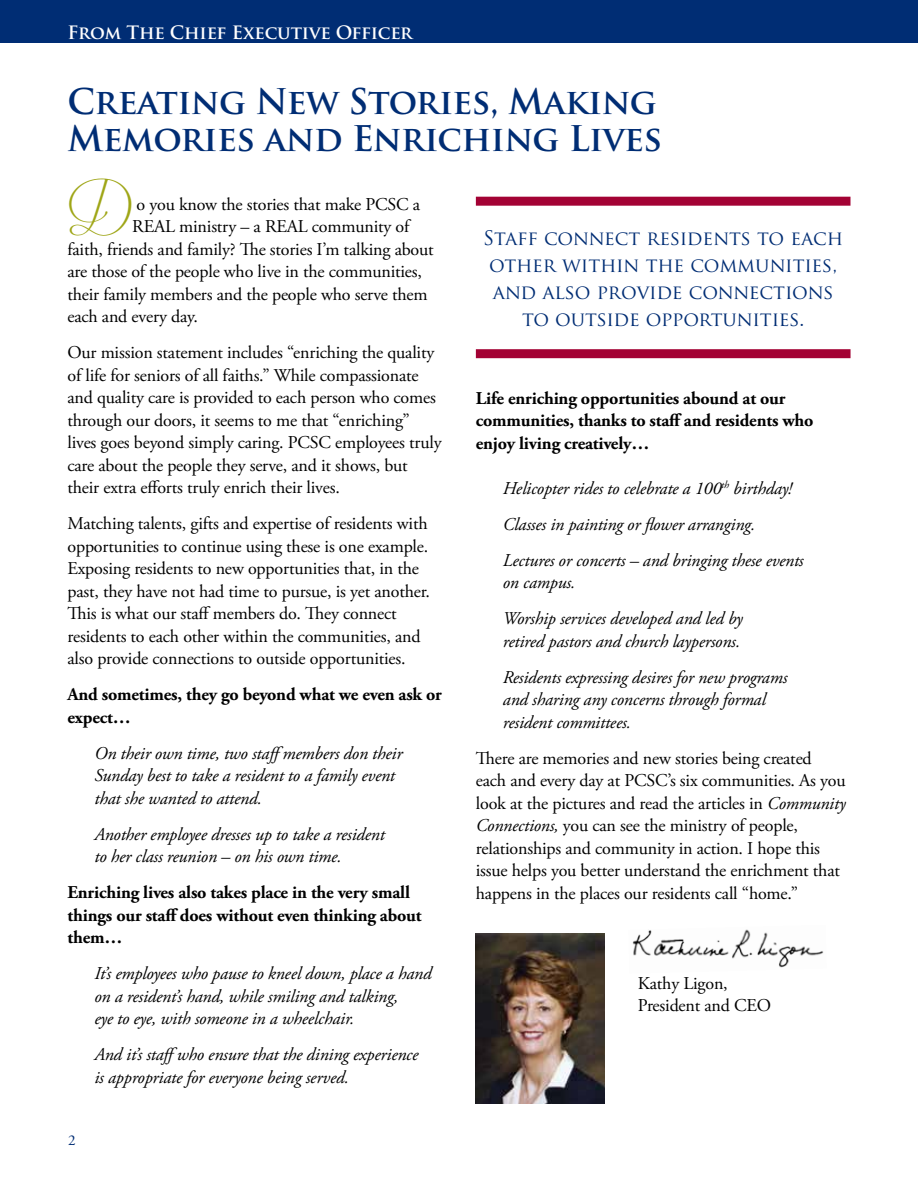
<style>
.page{position:relative;width:918px;height:1188px;background:#fff}
.page>*{position:absolute;margin:0;border:0;box-sizing:border-box;transform-origin:0 0}
.t1{font:45px "Aphrodite Slim Pro";color:#9fa617}
.t2{font:700 34.5px/37.5px "Trajan Pro";letter-spacing:-.015em;color:#002d74}
.t3{font:19.5px/27px "Trajan Pro";letter-spacing:-.01em;color:#002d74;text-align:center}
.t4{font:18px/22.5px "Adobe Garamond Pro";letter-spacing:-.01em;color:#000}
.t5{font:italic 18px/22.5px "Adobe Garamond Pro";letter-spacing:-.01em;color:#000}
.t6{font:700 18px/22.5px "Adobe Garamond Pro";letter-spacing:-.01em;color:#000}
.t7{font:700 18px "Trajan Pro";letter-spacing:-.01em;color:#fff}
.t8{font:15px "Adobe Garamond Pro";color:#002d74}
.s1{font-style:italic}
</style>
<div class="page">
<div style="left:0;top:0;width:918px;height:43px;background:#002d74"></div>
<img style="left:476px;top:934px;width:129px;height:170px">
<img style="left:632px;top:929px;width:192px;height:39px">
<div style="left:476px;top:197px;width:375px;height:9px;background:#a30234"></div>
<div style="left:476px;top:349px;width:375px;height:9px;background:#a30234"></div>
<p class="t7" style="left:68px;top:21px;width:347px">From The Chief Executive Officer</p>
<h2 class="t2" style="left:68px;top:83px;width:596px">Creating New Stories, Making<br>Memories and Enriching Lives</h2>
<h1 class="t1" style="left:64px;top:190px;width:68px">D</h1>
<p class="t4" style="left:137px;top:193px;width:285px">o you know the stories that make PCSC a</p>
<p class="t4" style="left:132px;top:216px;width:279px">REAL ministry – a REAL community of</p>
<p class="t4" style="left:68px;top:238px;width:368px">faith, friends and family? The stories I’m talking about</p>
<p class="t4" style="left:68px;top:261px;width:356px">are those of the people who live in the communities,</p>
<p class="t4" style="left:68px;top:283px;width:362px">their family members and the people who serve them</p>
<p class="t4" style="left:68px;top:306px;width:132px">each and every day.</p>
<p class="t4" style="left:68px;top:342px;width:376px">Our mission statement includes “enriching the quality of life for seniors of all faiths.” While compassionate and quality care is provided to each person who comes through our doors, it seems to me that “enriching” lives goes beyond simply caring. PCSC employees truly care about the people they serve, and it shows, but their extra efforts truly enrich their lives.</p>
<p class="t4" style="left:68px;top:513px;width:364px">Matching talents, gifts and expertise of residents with opportunities to continue using these is one example.<br>Exposing residents to new opportunities that, in the past, they have not had time to pursue, is yet another.<br>This is what our staff members do. They connect residents to each other within the communities, and also provide connections to outside opportunities.</p>
<p class="t6" style="left:68px;top:684px;width:376px">And sometimes, they go beyond what we even ask or expect…</p>
<p class="t5" style="left:94px;top:742px;width:310px">On their own time, two staffmembers don their<br>Sunday best to take a resident to a family event that she wanted to attend.</p>
<p class="t5" style="left:94px;top:823px;width:292px">Another employee dresses up to take a resident to her class reunion – on his own time.</p>
<p class="t6" style="left:68px;top:882px;width:356px">Enriching lives also takes place in the very small things our staff does without even thinking about them…</p>
<p class="t5" style="left:94px;top:963px;width:339px">It’s employees who pause to kneel down, place a hand on a resident’s hand, while smiling and talking,<br>eye to eye, with someone in a wheelchair.</p>
<p class="t5" style="left:94px;top:1044px;width:325px">And it’s staffwho ensure that the dining experience is appropriate for everyone being served.</p>
<p class="t8" style="left:68px;top:1131px;width:9px">2</p>
<p class="t3" style="left:483px;top:224px;width:362px">STAFF CONNECT RESIDENTS TO EACH<br>OTHER WITHIN THE COMMUNITIES,<br>AND ALSO PROVIDE CONNECTIONS<br>TO OUTSIDE OPPORTUNITIES.</p>
<p class="t6" style="left:476px;top:387px;width:339px">Life enriching opportunities abound at our communities, thanks to staff and residents who enjoy living creatively…</p>
<p class="t5" style="left:503px;top:471px;width:302px;line-height:36px">Helicopter rides to celebrate a 100<sup>th</sup> birthday!<br>Classes in painting or flower arranging.<br>Lectures or concerts – and bringing these events</p>
<p class="t5" style="left:503px;top:565px;width:241px;line-height:36px">on campus.<br>Worship services developed and led by</p>
<p class="t5" style="left:503px;top:624px;width:286px;line-height:36px">retired pastors and church laypersons.<br>Residents expressing desires for new programs</p>
<p class="t5" style="left:503px;top:689px;width:265px">and sharing any concerns through formal resident committees.</p>
<p class="t4" style="left:476px;top:748px;width:371px">There are memories and new stories being created each and every day at PCSC’s six communities. As you look at the pictures and read the articles in <span class="s1">Community Connections,</span> you can see the ministry of people, relationships and community in action. I hope this issue helps you better understand the enrichment that happens in the places our residents call “home.”</p>
<p class="t4" style="left:638px;top:973px;width:135px">Kathy Ligon,<br>President and CEO</p>
</div>
